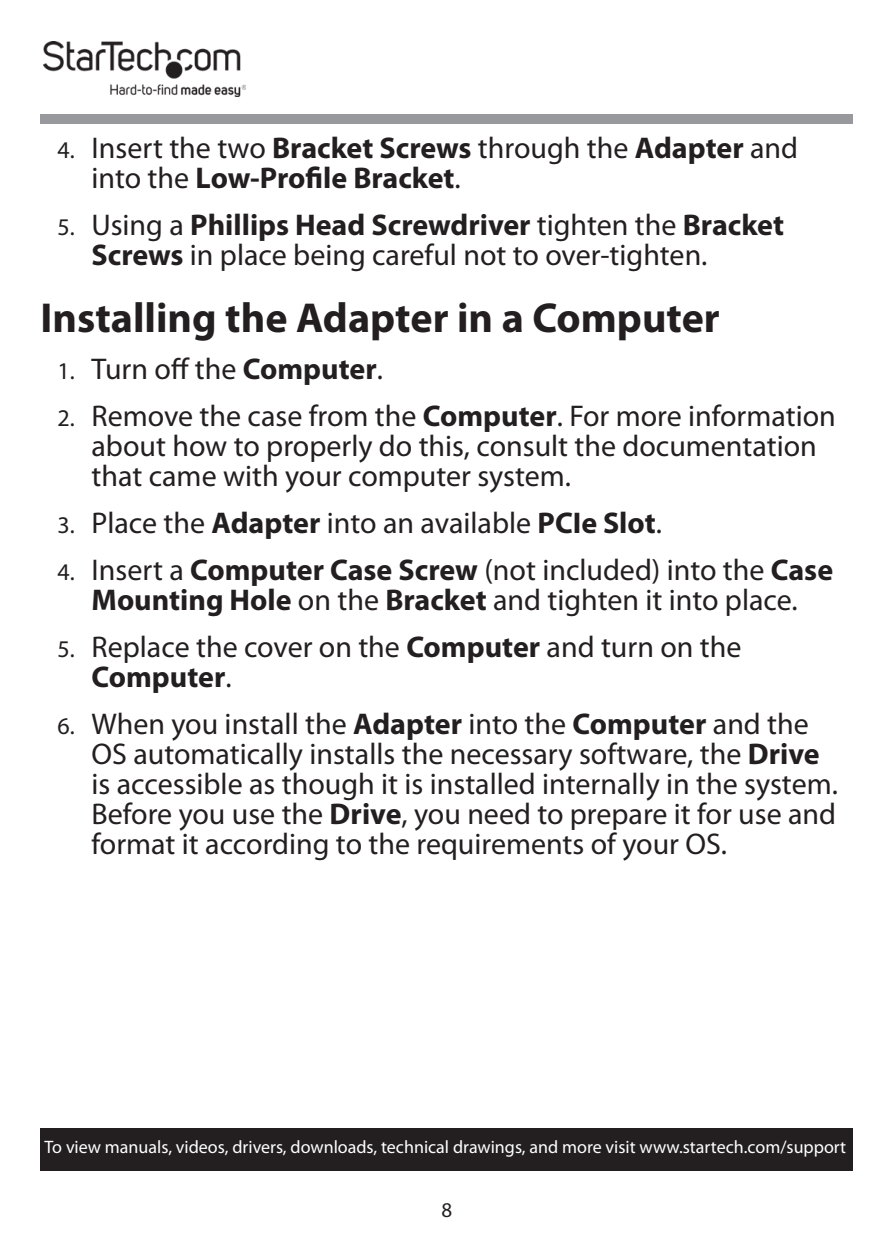
<style>
.page{position:relative;width:893px;height:1259px;background:#fff}
.page>*{position:absolute;margin:0;border:0;box-sizing:border-box;transform-origin:0 0}
.t1{font:700 42px "Myriad Pro";color:#231f20}
.t2{font:30px/30px "Myriad Pro";color:#231f20}
.t3{font:700 30px/30px "Myriad Pro";letter-spacing:-.005em;color:#231f20}
.t4{font:21px "Myriad Pro";color:#231f20}
.t5{font:18px "Myriad Pro";color:#fff}
.s1{font-weight:400;font-size:24px}
.s2{font-weight:400}
.s3{font-size:24px}
.s4{font-weight:700}
</style>
<div class="page">
<img style="left:43px;top:42px;width:203px;height:55px">
<div style="left:40px;top:115px;width:812px;height:9px;background:#97999c"></div>
<div style="left:40px;top:1128px;width:812px;height:42px;background:#231f20"></div>
<p class="t3" style="left:92px;top:131px;width:708px;text-indent:-34px"><span class="s1">4.</span> <span class="s2">Insert the two</span> Bracket Screws <span class="s2">through the</span> Adapter <span class="s2">and into the</span> Low-Profile Bracket<span class="s2">.</span></p>
<p class="t2" style="left:92px;top:209px;width:694px;text-indent:-34px"><span class="s3">5.</span> Using a <span class="s4">Phillips Head Screwdriver</span> tighten the <span class="s4">Bracket<br>Screws</span> in place being careful not to over-tighten.</p>
<h1 class="t1" style="left:40px;top:290px;width:681px">Installing the Adapter in a Computer</h1>
<p class="t2" style="left:58px;top:353px;width:327px"><span class="s3">1.</span> Turn off the <span class="s4">Computer</span>.</p>
<p class="t2" style="left:92px;top:401px;width:746px;text-indent:-34px"><span class="s3">2.</span> Remove the case from the <span class="s4">Computer</span>. For more information about how to properly do this, consult the documentation that came with your computer system.</p>
<p class="t2" style="left:58px;top:508px;width:606px"><span class="s3">3.</span> Place the <span class="s4">Adapter</span> into an available <span class="s4">PCIe Slot</span>.</p>
<p class="t2" style="left:58px;top:555px;width:777px;text-align:center"><span class="s3">4.</span> Insert a <span class="s4">Computer Case Screw</span> (not included) into the <span class="s4">Case<br>Mounting Hole</span> on the <span class="s4">Bracket</span> and tighten it into place.</p>
<p class="t2" style="left:92px;top:632px;width:651px;text-indent:-34px"><span class="s3">5.</span> Replace the cover on the <span class="s4">Computer</span> and turn on the<br><span class="s4">Computer</span>.</p>
<p class="t2" style="left:92px;top:709px;width:748px;text-indent:-34px"><span class="s3">6.</span> When you install the <span class="s4">Adapter</span> into the <span class="s4">Computer</span> and the OS automatically installs the necessary software, the <span class="s4">Drive </span>is accessible as though it is installed internally in the system.<br>Before you use the <span class="s4">Drive</span>, you need to prepare it for use and format it according to the requirements of your OS.</p>
<p class="t5" style="left:45px;top:1135px;width:803px">To view manuals, videos, drivers, downloads, technical drawings, and more visit www.startech.com/support</p>
<p class="t4" style="left:442px;top:1197px;width:12px">8</p>
</div>
